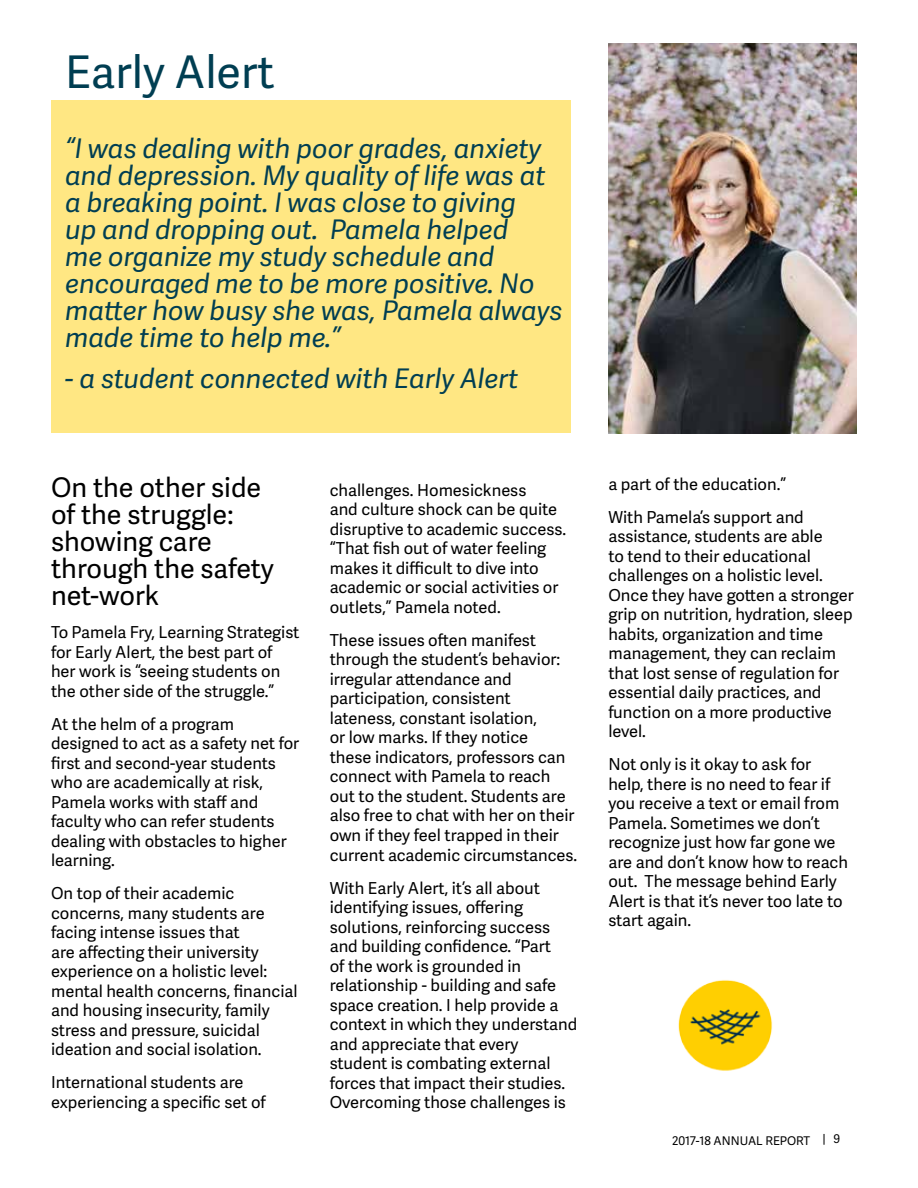
<style>
.page{position:relative;width:918px;height:1188px;background:#fff}
.page>*{position:absolute;margin:0;border:0;box-sizing:border-box;transform-origin:0 0}
.t1{font:45px "Adelle Sans";color:#003e52}
.t2{font:italic 27px/27px "Adelle Sans";color:#003e52}
.t3{font:27px/27px "Adelle Sans";color:#000}
.t4{font:16.5px/19.5px "Adelle Sans";color:#000}
.t5{font:12px "Adelle Sans";color:#000}
</style>
<div class="page">
<img style="left:608px;top:43px;width:249px;height:390px">
<img style="left:678px;top:980px;width:95px;height:91px">
<div style="left:51px;top:101px;width:520px;height:332px;background:#ffe783"></div>
<h1 class="t1" style="left:65px;top:40px;width:211px">Early Alert</h1>
<p class="t2" style="left:65px;top:134px;width:499px">“I was dealing with poor grades, anxiety and depression. My quality of life was at a breaking point. I was close to giving<br>up and dropping out. Pamela helped<br>me organize my study schedule and encouraged me to be more positive. No matter how busy she was, Pamela always made time to help me.”</p>
<h2 class="t2" style="left:65px;top:364px;width:455px">- a student connected with Early Alert</h2>
<h2 class="t3" style="left:51px;top:473px;width:224px">On the other side of the struggle: showing care through the safety net-work</h2>
<p class="t4" style="left:51px;top:622px;width:250px">To Pamela Fry, Learning Strategist for Early Alert, the best part of her work is “seeing students on the other side of the struggle.”</p>
<p class="t4" style="left:51px;top:714px;width:250px">At the helm of a program designed to act as a safety net for first and second-year students who are academically at risk,<br>Pamela works with staff and faculty who can refer students dealing with obstacles to higher learning.</p>
<p class="t4" style="left:51px;top:883px;width:248px">On top of their academic concerns, many students are facing intense issues that<br>are affecting their university experience on a holistic level: mental health concerns, financial and housing insecurity, family stress and pressure, suicidal ideation and social isolation.</p>
<p class="t4" style="left:51px;top:1072px;width:216px">International students are experiencing a specific set of</p>
<p class="t4" style="left:330px;top:480px;width:238px">challenges. Homesickness<br>and culture shock can be quite disruptive to academic success. “That fish out of water feeling makes it difficult to dive into academic or social activities or outlets,” Pamela noted.</p>
<p class="t4" style="left:330px;top:630px;width:249px">These issues often manifest through the student’s behavior: irregular attendance and participation, consistent lateness, constant isolation,<br>or low marks. If they notice<br>these indicators, professors can connect with Pamela to reach out to the student. Students are also free to chat with her on their own if they feel trapped in their current academic circumstances.</p>
<p class="t4" style="left:330px;top:877px;width:249px">With Early Alert, it’s all about identifying issues, offering solutions, reinforcing success and building confidence. “Part<br>of the work is grounded in relationship - building and safe space creation. I help provide a context in which they understand and appreciate that every student is combating external forces that impact their studies.<br>Overcoming those challenges is</p>
<p class="t4" style="left:608px;top:467px;width:197px;line-height:33px">a part of the education.”<br>With Pamela’s support and</p>
<p class="t4" style="left:608px;top:526px;width:247px">assistance, students are able<br>to tend to their educational challenges on a holistic level.<br>Once they have gotten a stronger grip on nutrition, hydration, sleep habits, organization and time management, they can reclaim that lost sense of regulation for essential daily practices, and function on a more productive level.</p>
<p class="t4" style="left:608px;top:754px;width:241px">Not only is it okay to ask for help, there is no need to fear if you receive a text or email from<br>Pamela. Sometimes we don’t recognize just how far gone we are and don’t know how to reach out. The message behind Early<br>Alert is that it’s never too late to start again.</p>
<p class="t5" style="left:671px;top:1130px;width:170px">2016 - 17 ANNUAL REPORT | 9</p>
<p class="t5" style="left:672px;top:1132px;width:139px">2017-18 ANNUAL REPORT</p>
</div>
